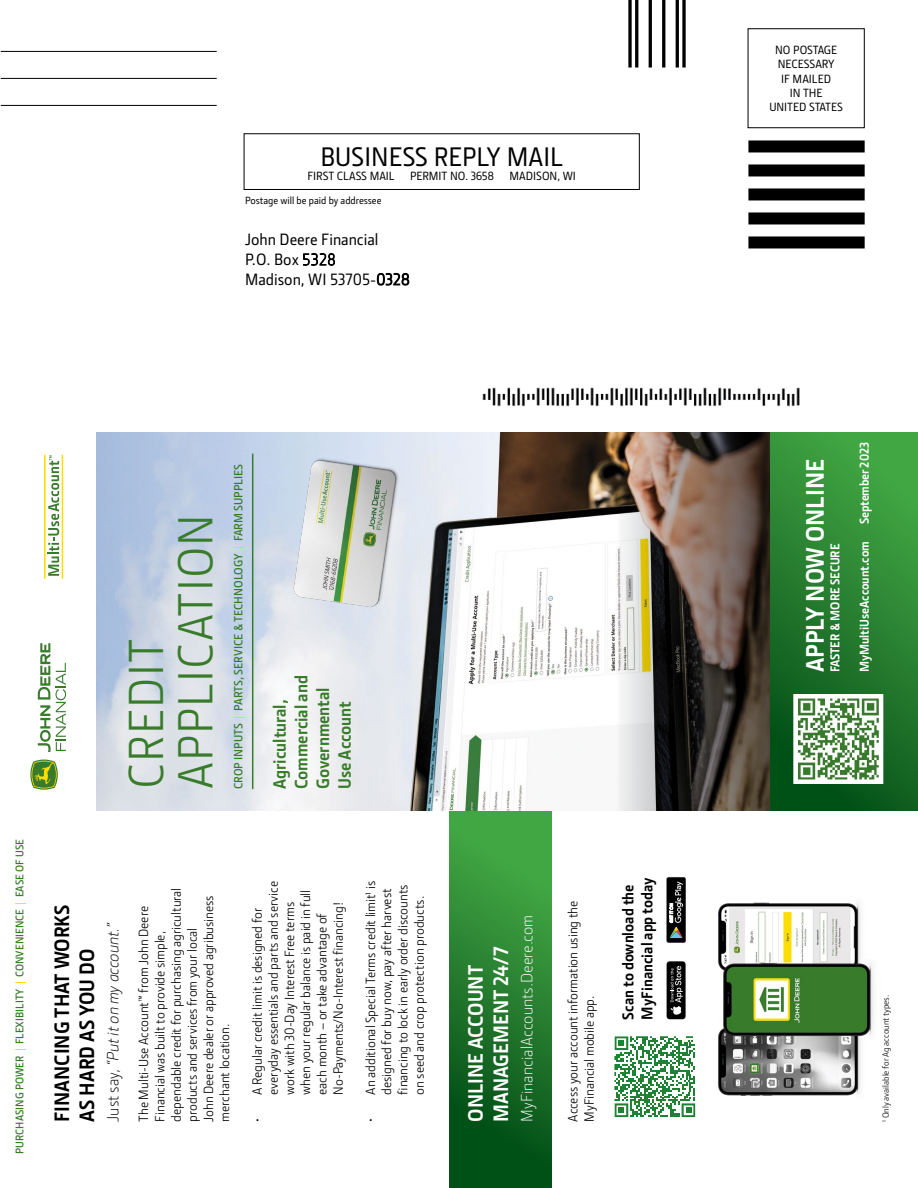
<style>
.page{position:relative;width:918px;height:1188px;background:#fff}
.page>*{position:absolute;margin:0;border:0;box-sizing:border-box;transform-origin:0 0}
.t1{font:49.65px/49.7px "JD Sans Pro";letter-spacing:.025em;color:#387c2b}
.t2{font:700 29.7px "Helvetica";color:#000}
.t3{font:500 27px "JD Sans Pro";color:#000}
.t4{font:700 25.5px "JD Sans Pro";color:#fff}
.t5{font:700 21px/25.2px "JD Sans Pro";color:#000}
.t6{font:700 21px/25.2px "JD Sans Pro";color:#fff}
.t7{font:700 18px/21.6px "JD Sans Pro";color:#387c2b}
.t8{font:500 16.5px/19.8px "JD Sans Pro";color:#000}
.t9{font:300 16.5px "JD Sans Pro";color:#fff}
.t10{font:italic 300 16.5px "JD Sans Pro";letter-spacing:-.01em;color:#000}
.t11{font:700 15.75px/18.9px "JD Sans Pro";color:#000}
.t12{font:13.5px/16.2px "JD Sans Pro";color:#000}
.t13{font:13.5px/16.5px "Helvetica";color:#000;text-align:center}
.t14{font:700 12.9px "JD Sans Pro";letter-spacing:-.005em;color:#fff}
.t15{font:500 12px/14.4px "JD Sans Pro";color:#000;text-align:center}
.t16{font:600 12px "JD Sans Pro";color:#387c2b}
.t17{font:600 11.25px "JD Sans Pro";color:#387c2b}
.t18{font:500 10.5px "JD Sans Pro";color:#000}
.t19{font:9px "JD Sans Pro";color:#000}
.s1{font-family:"JD Sans";font-weight:300}
.s2{font-weight:400}
.s3{color:#fd0}
.s4{font-style:normal}
</style>
<div class="page">
<svg style="left:628px;top:0;width:4px;height:68px"></svg>
<hr style="left:635px;top:0;width:3px;height:68px;background:#000">
<hr style="left:649px;top:0;width:3px;height:68px;background:#000">
<hr style="left:662px;top:0;width:3px;height:68px;background:#000">
<hr style="left:676px;top:0;width:3px;height:68px;background:#000">
<svg style="left:682px;top:0;width:4px;height:68px"></svg>
<div style="left:450px;top:810px;width:102px;height:378px;background:linear-gradient(to bottom,#4ab049,#004813)"></div>
<img style="left:718px;top:1030px;width:143px;height:66px">
<img style="left:718px;top:902px;width:143px;height:67px">
<img style="left:721px;top:960px;width:153px;height:80px">
<img style="left:96px;top:432px;width:519px;height:378px">
<img style="left:615px;top:432px;width:156px;height:378px">
<svg style="left:771px;top:432px;width:147px;height:378px;background:#288130"></svg>
<hr style="left:44px;top:455px;width:2px;height:123px;background:#fd0">
<hr style="left:62px;top:455px;width:1px;height:123px;background:#fd0">
<svg style="left:48px;top:455px;width:11px;height:121px"></svg>
<hr style="left:252px;top:454px;width:1px;height:335px;background:#387c2b">
<svg style="left:30px;top:760px;width:28px;height:30px"></svg>
<svg style="left:38px;top:643px;width:28px;height:109px"></svg>
<img style="left:258px;top:432px;width:164px;height:216px">
<svg style="left:791px;top:692px;width:95px;height:94px"></svg>
<img style="left:483px;top:387px;width:317px;height:20px">
<hr style="left:1px;top:51px;width:216px;height:1px;background:#000">
<hr style="left:1px;top:78px;width:216px;height:1px;background:#000">
<hr style="left:1px;top:105px;width:216px;height:1px;background:#000">
<div style="left:244px;top:133px;width:396px;height:57px;border:1px solid #000"></div>
<div style="left:748px;top:28px;width:117px;height:100px;border:1px solid #000"></div>
<div style="left:748px;top:140px;width:117px;height:12px;background:#000"></div>
<div style="left:748px;top:164px;width:117px;height:12px;background:#000"></div>
<div style="left:748px;top:188px;width:117px;height:12px;background:#000"></div>
<div style="left:748px;top:212px;width:117px;height:12px;background:#000"></div>
<div style="left:748px;top:236px;width:117px;height:12px;background:#000"></div>
<svg style="left:614px;top:1036px;width:82px;height:82px"></svg>
<svg style="left:666px;top:961px;width:20px;height:59px"></svg>
<svg style="left:666px;top:877px;width:20px;height:66px"></svg>
<h3 class="t3" style="left:320px;top:139px;width:244px">BUSINESS REPLY MAIL</h3>
<p class="t15" style="left:307px;top:169px;width:89px">FIRST CLASS MAIL</p>
<p class="t15" style="left:410px;top:169px;width:86px">PERMIT NO. 3658</p>
<p class="t15" style="left:510px;top:169px;width:68px">MADISON, WI</p>
<p class="t18" style="left:245px;top:193px;width:138px">Postage will be paid by addressee</p>
<p class="t8" style="left:245px;top:229px;width:166px">John Deere Financial<br>P.O. Box <span class="s1">5328<br></span>Madison, WI 53705-<span class="s2">0328</span></p>
<h2 class="t2" style="left:214px;top:152px;width:335px">BUSINESS REPLY MAIL</h2>
<p class="t17" style="left:12px;top:1154px;width:316px;rotate:-90deg">PURCHASING POWER <span class="s3">|</span> FLEXIBILITY <span class="s3">|</span> CONVENIENCE <span class="s3">|</span> EASE OF USE</p>
<h1 class="t1" style="left:120px;top:789px;width:276px;rotate:-90deg">CREDIT<br>APPLICATION</h1>
<p class="t16" style="left:231px;top:789px;width:327px;rotate:-90deg">CROP INPUTS <span class="s3">|</span> PARTS, SERVICE &amp; TECHNOLOGY <span class="s3">|</span> FARM SUPPLIES</p>
<h3 class="t7" style="left:268px;top:789px;width:115px;rotate:-90deg">Agricultural,<br>Commercial and<br>Governmental<br>Use Account</h3>
<h3 class="t5" style="left:49px;top:1122px;width:218px;rotate:-90deg">FINANCING THAT WORKS<br>AS HARD AS YOU DO</h3>
<p class="t10" style="left:103px;top:1122px;width:201px;rotate:-90deg"><span class="s4">Just say,</span> “Put it on my account.”</p>
<p class="t12" style="left:135px;top:1122px;width:235px;rotate:-90deg">The Multi-Use Account™ from John Deere Financial was built to provide simple, dependable credit for purchasing agricultural products and services from your local<br>John Deere dealer or approved agribusiness merchant location.</p>
<p class="t12" style="left:249px;top:1095px;width:215px;text-indent:-27px;rotate:-90deg">• A Regular credit limit is designed for everyday essentials and parts and service work with 30-Day Interest Free terms when your regular balance is paid in full each month – or take advantage of No-Payments/No-Interest financing!</p>
<p class="t12" style="left:362px;top:1095px;width:215px;text-indent:-27px;rotate:-90deg">• An additional Special Terms credit limit¹ is designed for buy now, pay after harvest financing to lock in early order discounts on seed and crop protection products.</p>
<h3 class="t6" style="left:462px;top:1122px;width:177px;rotate:-90deg">ONLINE ACCOUNT<br>MANAGEMENT 24/7</h3>
<p class="t9" style="left:516px;top:1122px;width:208px;rotate:-90deg">MyFinancialAccounts.Deere.com</p>
<p class="t12" style="left:564px;top:1122px;width:222px;rotate:-90deg">Access your account information using the<br>MyFinancial mobile app.</p>
<p class="t11" style="left:618px;top:1020px;width:144px;rotate:-90deg">Scan to download the<br>MyFinancial app today</p>
<p class="t13" style="left:762px;top:35px;width:104px">NO POSTAGE<br>NECESSARY<br>IF MAILED<br>IN THE<br>UNITED STATES</p>
<p class="t15" style="left:769px;top:42px;width:75px">NO POSTAGE<br>NECESSARY<br>IF MAILED<br>IN THE<br>UNITED STATES</p>
<h3 class="t4" style="left:798px;top:672px;width:215px;rotate:-90deg">APPLY NOW ONLINE</h3>
<p class="t14" style="left:827px;top:672px;width:130px;rotate:-90deg">FASTER &amp; MORE SECURE</p>
<p class="t14" style="left:856px;top:524px;width:83px;rotate:-90deg">September 2023</p>
<p class="t14" style="left:856px;top:672px;width:133px;rotate:-90deg">MyMultiUseAccount.com</p>
<p class="t19" style="left:880px;top:1122px;width:129px;rotate:-90deg">¹ Only available for Ag account types.</p>
</div>
